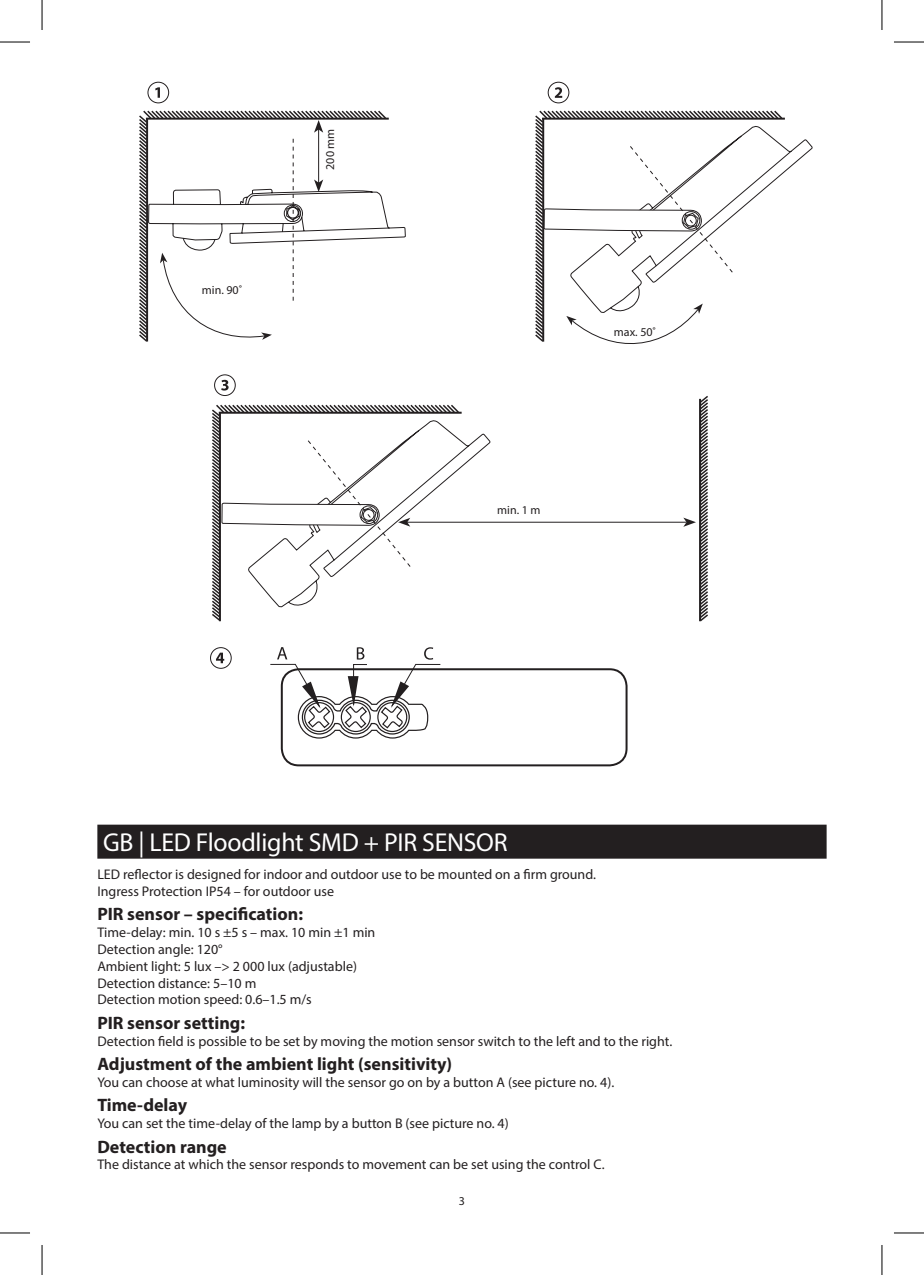
<style>
.page{position:relative;width:924px;height:1275px;background:#fff}
.page>*{position:absolute;margin:0;border:0;box-sizing:border-box;transform-origin:0 0}
.t1{font:26px "Myriad Pro";letter-spacing:-.01em;color:#fff}
.t2{font:700 18px "Myriad Pro";color:#231f20}
.t3{font:14px/16.8px "Myriad Pro";color:#231f20}
.t4{font:12px "Myriad Pro";color:#231f20}
</style>
<div class="page">
<div style="left:281px;top:668px;width:346px;height:98px;border:2px solid #231f20;border-radius:17px"></div>
<svg style="left:139px;top:110px;width:8px;height:232px"></svg>
<svg style="left:554px;top:87px;width:8px;height:11px"></svg>
<div style="left:547px;top:82px;width:22px;height:21px;border:1px solid #231f20;border-radius:50%"></div>
<hr style="left:405px;top:522px;width:281px;height:1px;background:#231f20">
<svg style="left:147px;top:81px;width:259px;height:315px"></svg>
<svg style="left:210px;top:404px;width:280px;height:335px"></svg>
<svg style="left:533px;top:110px;width:279px;height:512px"></svg>
<div style="left:97px;top:824px;width:729px;height:34px;background:#231f20"></div>
<hr style="left:0;top:42px;width:30px;height:1px;background:#000">
<hr style="left:893px;top:42px;width:30px;height:1px;background:#000">
<hr style="left:0;top:1232px;width:30px;height:1px;background:#000">
<hr style="left:893px;top:1232px;width:30px;height:1px;background:#000">
<hr style="left:42px;top:0;width:1px;height:30px;background:#000">
<hr style="left:42px;top:1245px;width:1px;height:30px;background:#000">
<hr style="left:881px;top:0;width:1px;height:30px;background:#000">
<hr style="left:881px;top:1245px;width:1px;height:30px;background:#000">
<p class="t4" style="left:202px;top:283px;width:42px">min. 90˚</p>
<p class="t4" style="left:322px;top:170px;width:43px;rotate:-90deg">200 mm</p>
<p class="t4" style="left:497px;top:503px;width:45px">min. 1 m</p>
<p class="t4" style="left:613px;top:324px;width:44px">max. 50˚</p>
<h1 class="t1" style="left:103px;top:826px;width:406px">GB | LED Floodlight SMD + PIR SENSOR</h1>
<p class="t3" style="left:97px;top:866px;width:500px">LED reflector is designed for indoor and outdoor use to be mounted on a firm ground.<br>Ingress Protection IP54 – for outdoor use</p>
<p class="t2" style="left:97px;top:902px;width:207px">PIR sensor – specification:</p>
<p class="t3" style="left:97px;top:924px;width:279px">Time-delay: min. 10 s ±5 s – max. 10 min ±1 min Detection angle: 120°<br>Ambient light: 5 lux –&gt; 2 000 lux (adjustable)<br>Detection distance: 5–10 m<br>Detection motion speed: 0.6–1.5 m/s</p>
<p class="t2" style="left:97px;top:1011px;width:149px">PIR sensor setting:</p>
<p class="t3" style="left:97px;top:1032px;width:576px">Detection field is possible to be set by moving the motion sensor switch to the left and to the right.</p>
<p class="t2" style="left:97px;top:1052px;width:356px">Adjustment of the ambient light (sensitivity)</p>
<p class="t3" style="left:97px;top:1073px;width:518px">You can choose at what luminosity will the sensor go on by a button A (see picture no. 4).</p>
<p class="t2" style="left:97px;top:1093px;width:91px">Time-delay</p>
<p class="t3" style="left:97px;top:1114px;width:413px">You can set the time-delay of the lamp by a button B (see picture no. 4)</p>
<p class="t2" style="left:97px;top:1134px;width:131px">Detection range</p>
<p class="t3" style="left:97px;top:1156px;width:508px">The distance at which the sensor responds to movement can be set using the control C.</p>
<p class="t4" style="left:458px;top:1193px;width:8px">3</p>
</div>
